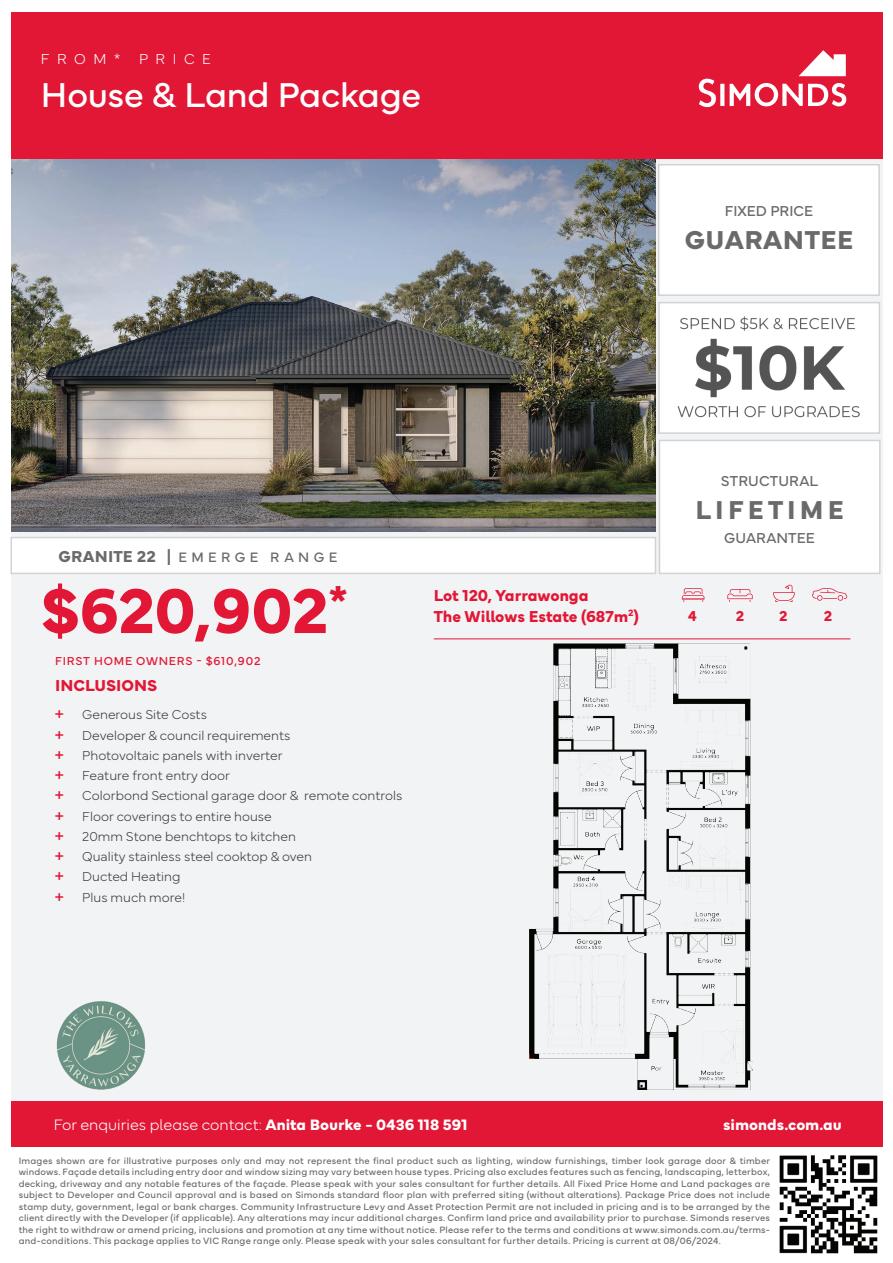
<style>
.page{position:relative;width:893px;height:1263px;background:#fff}
.page>*{position:absolute;margin:0;border:0;box-sizing:border-box;transform-origin:0 0}
.t1{font:700 66px "Mundial";letter-spacing:-.01em;color:#e21736}
.t2{font:36px "Mundial";letter-spacing:-.01em;color:#fff}
.t3{font:700 27px "Mundial";letter-spacing:.02em;color:#696a69}
.t4{font:700 27px "Mundial";letter-spacing:.155em;color:#696a69}
.t5{font:700 16.5px/21px "Mundial";color:#e21736}
.t6{font:100 15.75px "Mundial";color:#fff}
.t7{font:700 15.75px "Mundial";color:#fff}
.t8{font:15px "Mundial";letter-spacing:.005em;color:#696a69}
.t9{font:100 15px "Mundial";letter-spacing:.505em;color:#fff}
.t10{font:700 15px "Mundial";color:#e21736}
.t11{font:14.25px "Mundial";letter-spacing:.31em;color:#696a69}
.t12{font:100 13.5px/20.2px "Mundial";color:#3e3e3f}
.t13{font:12px "Mundial";letter-spacing:.065em;color:#e21736}
.t14{font:9.6px/11.6px "Mundial";letter-spacing:.015em;color:#6d6e70;text-align:justify}
.s1{font-weight:700;font-size:16.5px}
.s2{font-weight:700;font-size:15px}
.s3{font-weight:400;font-size:15px;color:#e21736}
.s4{font-weight:700}
</style>
<div class="page">
<div style="left:11px;top:54px;width:872px;height:1076px;background:#f2f3f4"></div>
<img style="left:11px;top:158px;width:644px;height:373px">
<img style="left:779px;top:1155px;width:99px;height:99px">
<img style="left:56px;top:1001px;width:89px;height:88px">
<div style="left:11px;top:1101px;width:872px;height:46px;background:#e21736"></div>
<div style="left:658px;top:302px;width:222px;height:132px;border:2px solid #d1d2d4"></div>
<div style="left:659px;top:165px;width:220px;height:130px;background:#fff"></div>
<div style="left:658px;top:164px;width:222px;height:132px;border:2px solid #d1d2d4"></div>
<div style="left:659px;top:440px;width:221px;height:133px;background:#fff"></div>
<div style="left:659px;top:440px;width:222px;height:134px;border:2px solid #d1d2d4"></div>
<div style="left:11px;top:12px;width:872px;height:146px;background:#e21736"></div>
<svg style="left:699px;top:50px;width:147px;height:57px"></svg>
<div style="left:11px;top:537px;width:645px;height:37px;background:#fff;border:2px solid #d1d3d4"></div>
<svg style="left:682px;top:588px;width:22px;height:14px"></svg>
<svg style="left:727px;top:589px;width:26px;height:13px"></svg>
<svg style="left:773px;top:585px;width:22px;height:17px"></svg>
<svg style="left:812px;top:588px;width:35px;height:13px"></svg>
<hr style="left:434px;top:639px;width:416px;height:1px;background:#e21736">
<img style="left:529px;top:643px;width:224px;height:446px">
<img style="left:18px;top:207px;width:115px;height:29px">
<img style="left:18px;top:317px;width:115px;height:29px">
<img style="left:663px;top:305px;width:212px;height:126px">
<h3 class="t9" style="left:41px;top:47px;width:172px">FROM* PRICE</h3>
<h2 class="t2" style="left:41px;top:67px;width:382px">House &amp; Land Package</h2>
<h3 class="t8" style="left:725px;top:199px;width:90px">FIXED PRICE</h3>
<h3 class="t3" style="left:685px;top:218px;width:170px">GUARANTEE</h3>
<h3 class="t11" style="left:59px;top:546px;width:280px"><span class="s1">GRANITE 22</span> <span class="s2">|</span> EMERGE RANGE</h3>
<h1 class="t1" style="left:41px;top:559px;width:309px">$620,902<sup>*</sup></h1>
<h3 class="t5" style="left:55px;top:673px;width:104px">INCLUSIONS</h3>
<p class="t12" style="left:55px;top:703px;width:349px"><span class="s3">+</span> Generous Site Costs<br><span class="s3">+</span> Developer &amp; council requirements<br><span class="s3">+</span> Photovoltaic panels with inverter<br><span class="s3">+</span> Feature front entry door<br><span class="s3">+</span> Colorbond Sectional garage door &amp; remote controls <span class="s3">+</span> Floor coverings to entire house<br><span class="s3">+</span> 20mm Stone benchtops to kitchen<br><span class="s3">+</span> Quality stainless steel cooktop &amp; oven<br><span class="s3">+</span> Ducted Heating<br><span class="s3">+</span> Plus much more!</p>
<p class="t13" style="left:55px;top:651px;width:207px">FIRST HOME OWNERS - $610,902</p>
<h3 class="t5" style="left:434px;top:583px;width:207px">Lot 120, Yarrawonga<br>The Willows Estate (687m<sup>2</sup>)</h3>
<h3 class="t8" style="left:721px;top:469px;width:99px">STRUCTURAL</h3>
<h3 class="t4" style="left:696px;top:488px;width:150px">LIFETIME</h3>
<h3 class="t8" style="left:724px;top:526px;width:92px">GUARANTEE</h3>
<h3 class="t10" style="left:688px;top:604px;width:10px">4</h3>
<h3 class="t10" style="left:736px;top:604px;width:10px">2</h3>
<h3 class="t10" style="left:779px;top:604px;width:10px">2</h3>
<h3 class="t10" style="left:824px;top:604px;width:10px">2</h3>
<h3 class="t6" style="left:54px;top:1112px;width:415px">For enquiries please contact: <span class="s4">Anita Bourke - 0436 118 591</span></h3>
<h3 class="t7" style="left:723px;top:1112px;width:120px">simonds.com.au</h3>
<p class="t14" style="left:19px;top:1154px;width:753px">Images shown are for illustrative purposes only and may not represent the final product such as lighting, window furnishings, timber look garage door &amp; timber windows. Façade details including entry door and window sizing may vary between house types. Pricing also excludes features such as fencing, landscaping, letterbox, decking, driveway and any notable features of the façade. Please speak with your sales consultant for further details. All Fixed Price Home and Land packages are subject to Developer and Council approval and is based on Simonds standard floor plan with preferred siting (without alterations). Package Price does not include stamp duty, government, legal or bank charges. Community Infrastructure Levy and Asset Protection Permit are not included in pricing and is to be arranged by the client directly with the Developer (if applicable). Any alterations may incur additional charges. Confirm land price and availability prior to purchase. Simonds reserves the right to withdraw or amend pricing, inclusions and promotion at any time without notice. Please refer to the terms and conditions at www.simonds.com.au/terms&shy;and-conditions. This package applies to VIC Range range only. Please speak with your sales consultant for further details. Pricing is current at 08/06/2024.</p>
</div>
